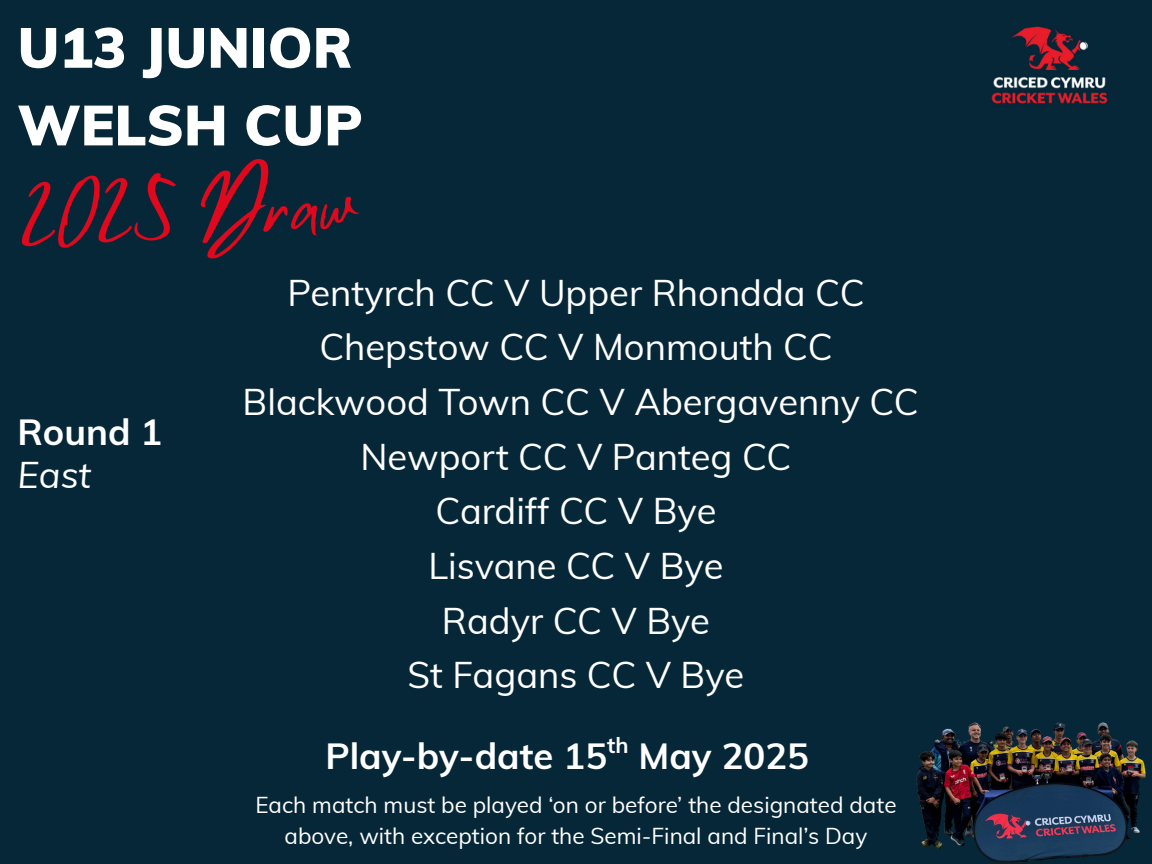
<style>
.page{position:relative;width:1152px;height:864px;background:#062737}
.page>*{position:absolute;margin:0;border:0;box-sizing:border-box;transform-origin:0 0}
.t1{font:74.7px "Mistrully";color:#e0081c}
.t2{font:900 55.95px/77.7px "Muli";color:#fff}
.t3{font:36.45px "Muli";color:#fff}
.t4{font:700 36.45px "Muli";color:#fff}
.t5{font:italic 36.45px "Muli";color:#fff}
.t6{font:22.5px/31.5px "Muli";color:#fff;text-align:center}
.t7{font:700 21.75px "Muli";color:#fff}
</style>
<div class="page">
<img style="left:991px;top:26px;width:117px;height:78px">
<img style="left:916px;top:722px;width:230px;height:141px">
<h3 class="t2" style="left:17px;top:8px;width:347px">U13 JUNIOR<br>WELSH CUP</h3>
<h4 class="t1" style="left:16px;top:161px;width:338px;rotate:-3deg">2025 Draw</h4>
<h4 class="t3" style="left:287px;top:269px;width:579px">Pentyrch CC V Upper Rhondda CC</h4>
<h2 class="t4" style="left:17px;top:408px;width:146px">Round 1</h2>
<h4 class="t5" style="left:17px;top:452px;width:75px">East</h4>
<h4 class="t3" style="left:319px;top:324px;width:515px">Chepstow CC V Monmouth CC</h4>
<h4 class="t3" style="left:243px;top:378px;width:678px">Blackwood Town CC V Abergavenny CC</h4>
<h1 class="t3" style="left:361px;top:433px;width:432px">Newport CC V Panteg CC</h1>
<h4 class="t3" style="left:436px;top:488px;width:282px">Cardiff CC V Bye</h4>
<h4 class="t3" style="left:428px;top:542px;width:296px">Lisvane CC V Bye</h4>
<h3 class="t3" style="left:442px;top:597px;width:270px">Radyr CC V Bye</h3>
<p class="t3" style="left:408px;top:652px;width:338px">St Fagans CC V Bye</p>
<h4 class="t7" style="left:607px;top:731px;width:23px">th</h4>
<h4 class="t4" style="left:326px;top:732px;width:485px">Play-by-date 15 May 2025</h4>
<p class="t6" style="left:255px;top:788px;width:643px">Each match must be played ‘on or before’ the designated date above, with exception for the Semi-Final and Final’s Day</p>
</div>
